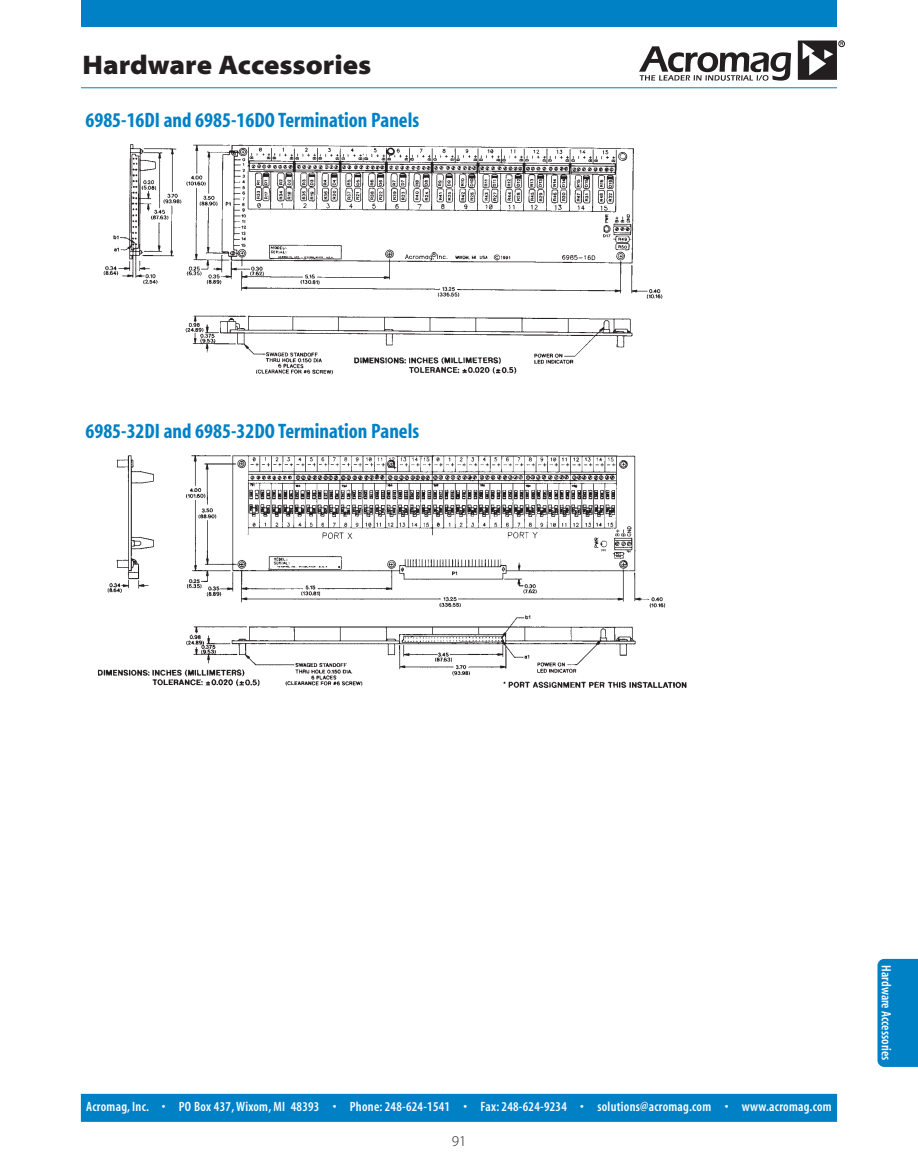
<style>
.page{position:relative;width:918px;height:1175px;background:#fff}
.page>*{position:absolute;margin:0;border:0;box-sizing:border-box;transform-origin:0 0}
.t1{font:27px "Myriad MM 830 700";color:#231f20}
.t2{font:21px "Myriad MM 700 300";color:#0081c6}
.t3{font:15px "Myriad MM 215 600";color:#231f20}
.t4{font:13.5px "Myriad MM 565 300";letter-spacing:.02em;color:#fff}
.t5{font:13.5px "Myriad MM 565 300";color:#fff}
</style>
<div class="page">
<div style="left:81px;top:1094px;width:756px;height:26px;background:#0081c6"></div>
<div style="left:81px;top:0;width:756px;height:27px;background:#0081c6"></div>
<hr style="left:81px;top:1120px;width:756px;height:1px;background:#0081c6">
<svg style="left:798px;top:40px;width:47px;height:40px"></svg>
<svg style="left:639px;top:46px;width:152px;height:35px"></svg>
<hr style="left:81px;top:87px;width:756px;height:1px;background:#0081c6">
<div style="left:878px;top:958px;width:40px;height:108px;background:#0081c6"></div>
<img style="left:103px;top:144px;width:560px;height:231px">
<img style="left:98px;top:455px;width:589px;height:233px">
<h1 class="t1" style="left:82px;top:55px;width:290px">Hardware Accessories</h1>
<h2 class="t2" style="left:86px;top:113px;width:335px">6985-16DI and 6985-16DO Termination Panels</h2>
<h2 class="t2" style="left:86px;top:423px;width:335px">6985-32DI and 6985-32DO Termination Panels</h2>
<p class="t4" style="left:86px;top:1101px;width:747px">Acromag, Inc. • PO Box 437, Wixom, MI 48393 • Phone: 248-624-1541 • Fax: 248-624-9234 • solutions@acromag.com • www.acromag.com</p>
<p class="t3" style="left:452px;top:1135px;width:16px">91</p>
<p class="t5" style="left:891px;top:965px;width:97px;rotate:90deg">Hardware Accessories</p>
</div>
